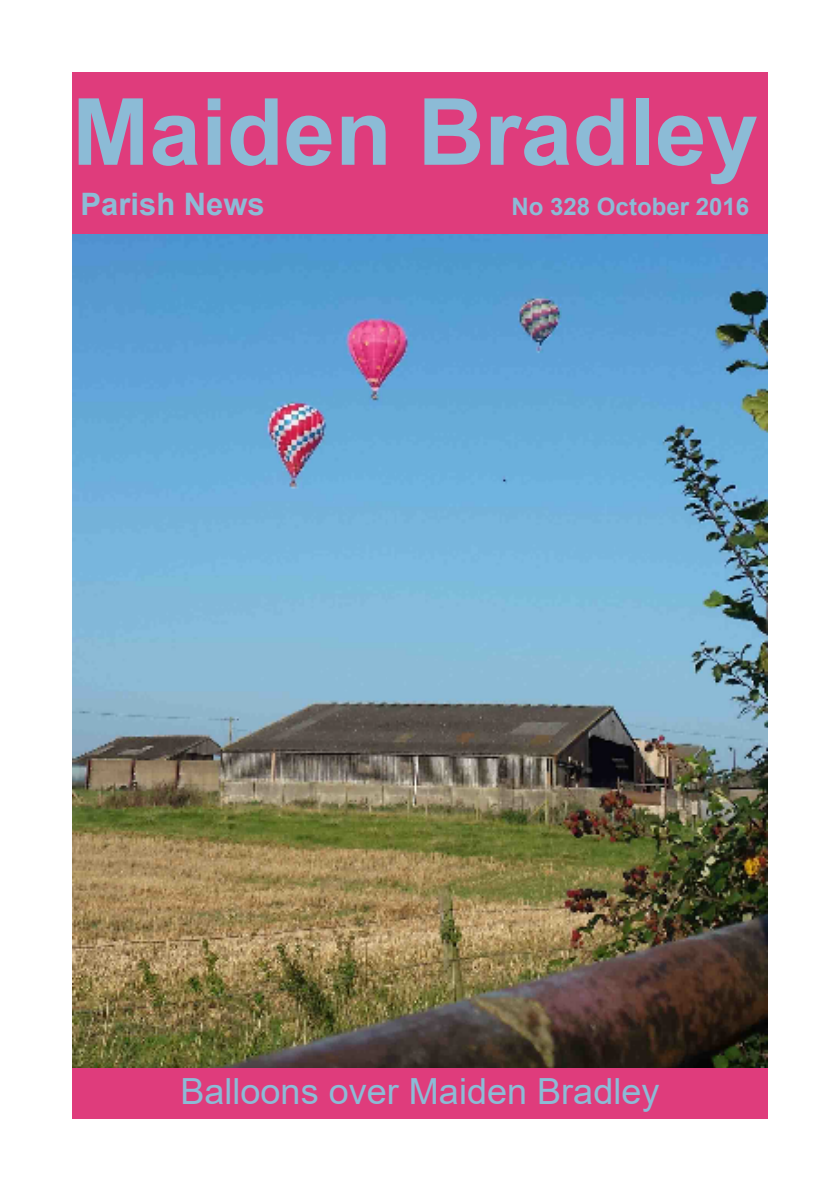
<style>
.page{position:relative;width:840px;height:1191px;background:#fff}
.page>*{position:absolute;margin:0;border:0;box-sizing:border-box;transform-origin:0 0}
.t1{font:700 92.8px "Arial";color:#8cbbd6}
.t2{font:36px "Arial";color:#8cbbd6}
.t3{font:700 31px "Arial";color:#8cbbd6}
.t4{font:700 24px "Arial";color:#8cbbd6}
</style>
<div class="page">
<img style="left:72px;top:233px;width:695px;height:835px">
<div style="left:72px;top:1068px;width:695px;height:51px;background:#df3c7c"></div>
<div style="left:72px;top:72px;width:695px;height:161px;background:#df3c7c"></div>
<h1 class="t1" style="left:72px;top:97px;width:687px">Maiden Bradley</h1>
<p class="t3" style="left:81px;top:193px;width:185px">Parish News</p>
<p class="t4" style="left:511px;top:198px;width:239px">No 328 October 2016</p>
<p class="t2" style="left:180px;top:1078px;width:480px">Balloons over Maiden Bradley</p>
</div>
